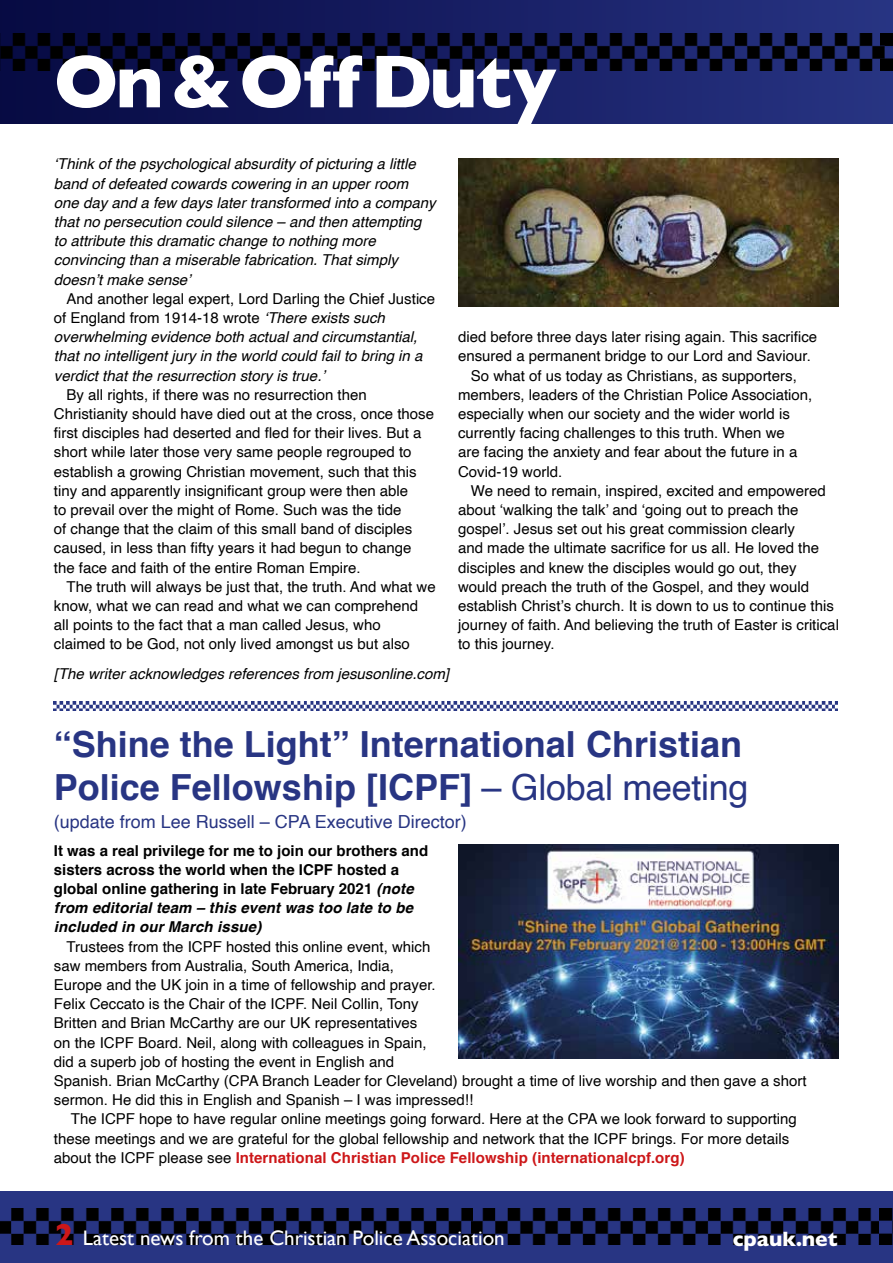
<style>
.page{position:relative;width:893px;height:1263px;background:#fff}
.page>*{position:absolute;margin:0;border:0;box-sizing:border-box;transform-origin:0 0}
.t1{font:800 75.9px "Gill Sans";letter-spacing:-.01em;color:#fff}
.t2{font:700 36px/43.2px "Helvetica";color:#283583}
.t3{font:21px "Gill Sans";color:#fff}
.t4{font:800 21px "Gill Sans";color:#fff}
.t5{font:18px "Helvetica";color:#283583}
.t6{font:15px/19.2px "Helvetica";color:#000}
.t7{font:italic 15px/19.2px "Helvetica";color:#000}
.t8{font:700 15px/19.2px "Helvetica";color:#000}
.s1{font-style:normal}
.s2{font-weight:400}
.s3{font-style:italic}
.s4{font-weight:700;color:#cd1719}
.s5{font-weight:800;font-size:30.9px;color:#cd1719}
</style>
<div class="page">
<div style="left:0;top:0;width:893px;height:124px;background:linear-gradient(to right,#060941,#273381)"></div>
<div style="left:0;top:1192px;width:893px;height:71px;background:#283583"></div>
<img style="left:0;top:1208px;width:471px;height:37px">
<img style="left:471px;top:1208px;width:408px;height:37px">
<img style="left:0;top:33px;width:881px;height:37px">
<img style="left:879px;top:1208px;width:14px;height:37px">
<img style="left:881px;top:33px;width:12px;height:37px">
<img style="left:458px;top:158px;width:381px;height:148px">
<img style="left:54px;top:701px;width:784px;height:10px">
<img style="left:458px;top:844px;width:381px;height:215px">
<h1 class="t1" style="left:54px;top:55px;width:504px">On &amp; Off Duty</h1>
<p class="t7" style="left:54px;top:155px;width:383px">‘Think of the psychological absurdity of picturing a little band of defeated cowards cowering in an upper room one day and a few days later transformed into a company that no persecution could silence – and then attempting to attribute this dramatic change to nothing more convincing than a miserable fabrication. That simply doesn’t make sense’</p>
<p class="t7" style="left:54px;top:289px;width:383px;text-indent:13px"><span class="s1">And another legal expert, Lord Darling the Chief Justice of England from 1914-18 wrote</span> ‘There exists such overwhelming evidence both actual and circumstantial, that no intelligent jury in the world could fail to bring in a verdict that the resurrection story is true.’</p>
<p class="t6" style="left:54px;top:385px;width:382px;text-indent:13px">By all rights, if there was no resurrection then Christianity should have died out at the cross, once those first disciples had deserted and fled for their lives. But a short while later those very same people regrouped to establish a growing Christian movement, such that this tiny and apparently insignificant group were then able<br>to prevail over the might of Rome. Such was the tide<br>of change that the claim of this small band of disciples caused, in less than fifty years it had begun to change the face and faith of the entire Roman Empire.</p>
<p class="t6" style="left:54px;top:577px;width:383px;text-indent:13px">The truth will always be just that, the truth. And what we know, what we can read and what we can comprehend all points to the fact that a man called Jesus, who claimed to be God, not only lived amongst us but also</p>
<p class="t6" style="left:458px;top:328px;width:361px">died before three days later rising again. This sacrifice</p>
<p class="t6" style="left:458px;top:347px;width:354px">ensured a permanent bridge to our Lord and Saviour.</p>
<p class="t6" style="left:471px;top:366px;width:327px">So what of us today as Christians, as supporters,</p>
<p class="t6" style="left:458px;top:385px;width:356px">members, leaders of the Christian Police Association,</p>
<p class="t6" style="left:458px;top:405px;width:333px">especially when our society and the wider world is</p>
<p class="t6" style="left:458px;top:424px;width:328px">currently facing challenges to this truth. When we</p>
<p class="t6" style="left:458px;top:443px;width:341px">are facing the anxiety and fear about the future in a</p>
<p class="t6" style="left:458px;top:462px;width:106px">Covid-19 world.</p>
<p class="t6" style="left:471px;top:481px;width:356px">We need to remain, inspired, excited and empowered</p>
<p class="t6" style="left:458px;top:501px;width:342px">about ‘walking the talk’ and ‘going out to preach the</p>
<p class="t6" style="left:458px;top:520px;width:338px">gospel’. Jesus set out his great commission clearly</p>
<p class="t6" style="left:458px;top:539px;width:362px">and made the ultimate sacrifice for us all. He loved the</p>
<p class="t6" style="left:458px;top:558px;width:340px">disciples and knew the disciples would go out, they</p>
<p class="t6" style="left:458px;top:577px;width:353px">would preach the truth of the Gospel, and they would</p>
<p class="t6" style="left:458px;top:597px;width:377px">establish Christ’s church. It is down to us to continue this</p>
<p class="t6" style="left:458px;top:616px;width:382px">journey of faith. And believing the truth of Easter is critical</p>
<p class="t6" style="left:458px;top:635px;width:98px">to this journey.</p>
<p class="t7" style="left:54px;top:664px;width:397px">[The writer acknowledges references from jesusonline.com]</p>
<h2 class="t2" style="left:54px;top:723px;width:696px">“Shine the Light” International Christian<br>Police Fellowship [ICPF] <span class="s2">– Global meeting</span></h2>
<p class="t5" style="left:54px;top:808px;width:414px">(update from Lee Russell – CPA Executive Director)</p>
<p class="t8" style="left:54px;top:841px;width:376px">It was a real privilege for me to join our brothers and sisters across the world when the ICPF hosted a global online gathering in late February 2021 <span class="s3">(note from editorial team – this event was too late to be included in our March issue)</span></p>
<p class="t6" style="left:54px;top:937px;width:754px;text-indent:13px">Trustees from the ICPF hosted this online event, which<br>saw members from Australia, South America, India,<br>Europe and the UK join in a time of fellowship and prayer.<br>Felix Ceccato is the Chair of the ICPF. Neil Collin, Tony<br>Britten and Brian McCarthy are our UK representatives<br>on the ICPF Board. Neil, along with colleagues in Spain,<br>did a superb job of hosting the event in English and<br>Spanish. Brian McCarthy (CPA Branch Leader for Cleveland) brought a time of live worship and then gave a short sermon. He did this in English and Spanish – I was impressed!!</p>
<p class="t6" style="left:54px;top:1110px;width:744px;text-indent:17px">The ICPF hope to have regular online meetings going forward. Here at the CPA we look forward to supporting these meetings and we are grateful for the global fellowship and network that the ICPF brings. For more details about the ICPF please see <span class="s4">International Christian Police Fellowship (internationalcpf.org)</span></p>
<h3 class="t3" style="left:55px;top:1225px;width:451px"><span class="s5">2</span> Latest news from the Christian Police Association</h3>
<h3 class="t4" style="left:733px;top:1231px;width:106px">cpauk.net</h3>
</div>
